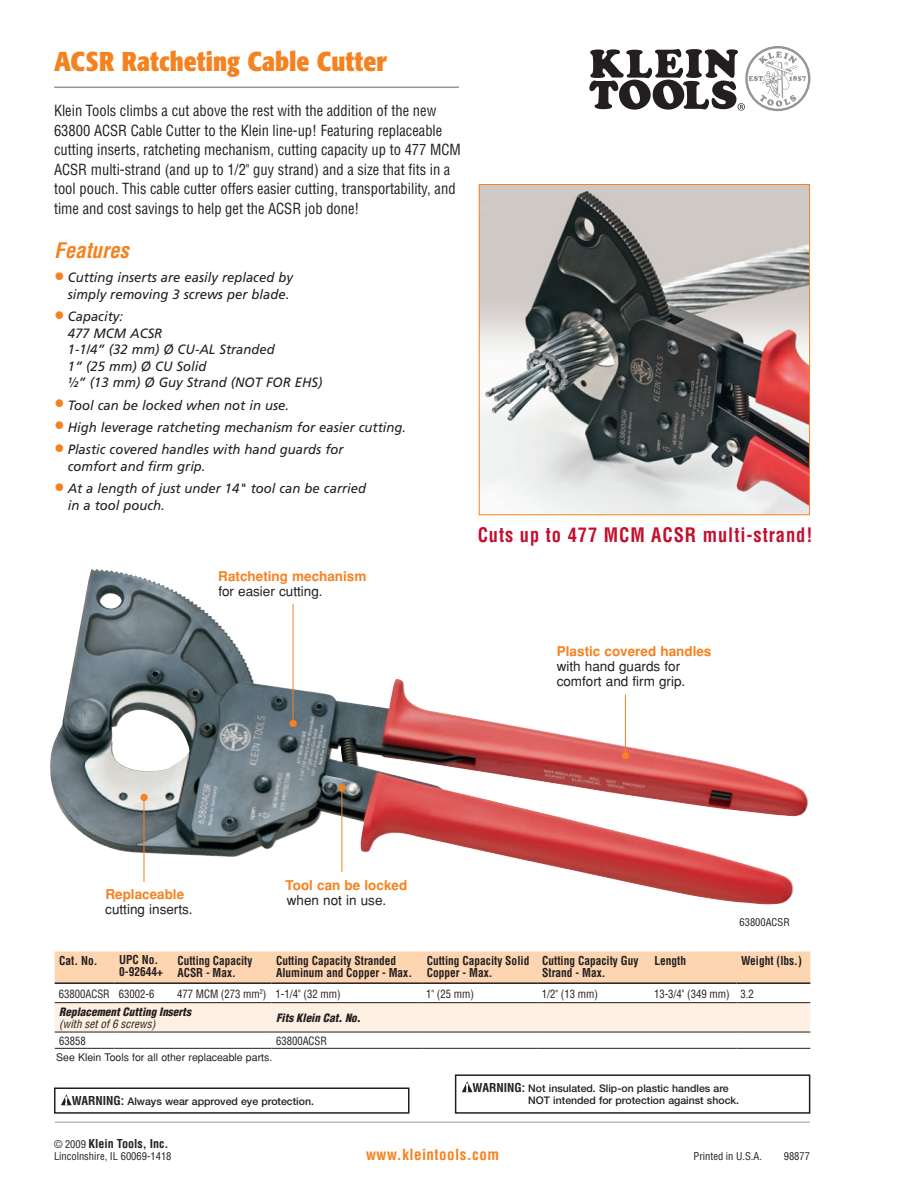
<style>
.page{position:relative;width:918px;height:1188px;background:#fff}
.page>*{position:absolute;margin:0;border:0;box-sizing:border-box;transform-origin:0 0}
.right_page_running_h{font:700 condensed 27px "Formata";color:#f58220}
.INTRODUCTION_TEXT{font:italic 700 condensed 21px "Helvetica";color:#f58220}
.Chart_Text{font:700 condensed 19.5px "Helvetica";letter-spacing:.05em;color:#c3102f;scale:.95 1}
.Copy-Bullets{font:condensed 15px/19.5px "Helvetica";color:#231f20}
.edp{font:700 condensed 15px "Helvetica";letter-spacing:.03em;color:#f58220}
.catalog-bullet-copy{font:italic 13.5px/16.5px "Frutiger";color:#231f20}
.walkaround-bullets{font:13.5px/15px "Helvetica";color:#231f20}
.walkaround-bullets-2{font:700 13.5px/15px "Helvetica";color:#f58220}
.Chart_Head{font:700 condensed 12px/12px "Helvetica";color:#231f20;scale:.95 1}
.Chart_Head-2{font:700 condensed 12px/12px "Helvetica";color:#231f20;scale:.94 1}
.edp-2{font:700 condensed 12px "Helvetica";color:#231f20}
.Chart_Text-2{font:condensed 11.25px "Helvetica";color:#231f20;scale:.95 1}
.Chart_Subhead{font:italic 900 condensed 11.25px/11.2px "Helvetica";color:#231f20}
.warning_box_copy{font:500 10.5px/12px "Helvetica Neue";color:#231f20}
.edp-3{font:condensed 10.5px "Helvetica";color:#231f20}
.t1{font:10.5px "Helvetica";color:#231f20}
.Image_ID{font:condensed 10.5px "Helvetica";color:#231f20}
.s1{font-family:"Helvetica Neue";font-weight:700;font-style:normal;font-stretch:condensed;font-size:21.9px;color:#f58220}
.s2{font-weight:400;color:#231f20}
.s3{font-weight:700;color:#f58220}
.s4{font-weight:400}
.s5{font-family:"Helvetica";font-weight:700;font-stretch:condensed;font-size:12px}
.s6{font-weight:400;font-size:10.5px}
</style>
<div class="page">
<img style="left:481px;top:186px;width:327px;height:327px">
<div style="left:479px;top:184px;width:331px;height:331px;border:1px solid #f58220"></div>
<svg style="left:589px;top:46px;width:221px;height:65px"></svg>
<hr style="left:54px;top:87px;width:405px;height:1px;background:#939598">
<svg style="left:61px;top:1094px;width:11px;height:11px"></svg>
<div style="left:54px;top:1087px;width:356px;height:27px;border:2px solid #231f20"></div>
<svg style="left:462px;top:1081px;width:11px;height:11px"></svg>
<div style="left:455px;top:1074px;width:355px;height:40px;border:2px solid #231f20"></div>
<hr style="left:55px;top:1121px;width:755px;height:2px;background:#bcbdc0">
<img style="left:50px;top:602px;width:759px;height:303px">
<div style="left:622px;top:752px;width:7px;height:7px;background:#f58220;border-radius:50%"></div>
<hr style="left:625px;top:694px;width:1px;height:59px;background:#f58220">
<div style="left:338px;top:784px;width:8px;height:7px;background:#f58220;border-radius:50%"></div>
<hr style="left:342px;top:790px;width:1px;height:82px;background:#f58220">
<div style="left:140px;top:794px;width:8px;height:7px;background:#f58220;border-radius:50%"></div>
<hr style="left:144px;top:800px;width:1px;height:82px;background:#f58220">
<div style="left:289px;top:720px;width:8px;height:7px;background:#f58220;border-radius:50%"></div>
<hr style="left:293px;top:604px;width:1px;height:117px;background:#f58220">
<svg style="left:55px;top:951px;width:755px;height:81px"></svg>
<hr style="left:55px;top:1002px;width:60px;height:1px;background:#231f20">
<hr style="left:115px;top:1002px;width:58px;height:1px;background:#231f20">
<hr style="left:173px;top:1002px;width:99px;height:1px;background:#231f20">
<hr style="left:272px;top:1002px;width:150px;height:1px;background:#231f20">
<hr style="left:422px;top:1002px;width:116px;height:1px;background:#231f20">
<hr style="left:538px;top:1002px;width:112px;height:1px;background:#231f20">
<hr style="left:650px;top:1002px;width:86px;height:1px;background:#231f20">
<hr style="left:736px;top:1002px;width:74px;height:1px;background:#231f20">
<hr style="left:55px;top:1032px;width:60px;height:1px;background:#231f20">
<hr style="left:115px;top:1032px;width:58px;height:1px;background:#231f20">
<hr style="left:173px;top:1032px;width:99px;height:1px;background:#231f20">
<hr style="left:272px;top:1032px;width:150px;height:1px;background:#231f20">
<hr style="left:422px;top:1032px;width:116px;height:1px;background:#231f20">
<hr style="left:538px;top:1032px;width:112px;height:1px;background:#231f20">
<hr style="left:650px;top:1032px;width:86px;height:1px;background:#231f20">
<hr style="left:736px;top:1032px;width:74px;height:1px;background:#231f20">
<hr style="left:55px;top:982px;width:60px;height:2px;background:#231f20">
<hr style="left:115px;top:982px;width:58px;height:2px;background:#231f20">
<hr style="left:173px;top:982px;width:99px;height:2px;background:#231f20">
<hr style="left:272px;top:982px;width:150px;height:2px;background:#231f20">
<hr style="left:422px;top:982px;width:116px;height:2px;background:#231f20">
<hr style="left:538px;top:982px;width:112px;height:2px;background:#231f20">
<hr style="left:650px;top:982px;width:86px;height:2px;background:#231f20">
<hr style="left:736px;top:982px;width:74px;height:2px;background:#231f20">
<hr style="left:55px;top:1048px;width:60px;height:1px;background:#231f20">
<hr style="left:115px;top:1048px;width:58px;height:1px;background:#231f20">
<hr style="left:173px;top:1048px;width:99px;height:1px;background:#231f20">
<hr style="left:272px;top:1048px;width:150px;height:1px;background:#231f20">
<hr style="left:422px;top:1048px;width:116px;height:1px;background:#231f20">
<hr style="left:538px;top:1048px;width:112px;height:1px;background:#231f20">
<hr style="left:650px;top:1048px;width:86px;height:1px;background:#231f20">
<hr style="left:736px;top:1048px;width:74px;height:1px;background:#231f20">
<p class="right_page_running_h" style="left:54px;top:45px;width:335px">ACSR Ratcheting Cable Cutter</p>
<p class="Copy-Bullets" style="left:54px;top:101px;width:408px">Klein Tools climbs a cut above the rest with the addition of the new 63800 ACSR Cable Cutter to the Klein line-up! Featuring replaceable cutting inserts, ratcheting mechanism, cutting capacity up to 477 MCM ACSR multi-strand (and up to 1/2" guy strand) and a size that fits in a tool pouch. This cable cutter offers easier cutting, transportability, and time and cost savings to help get the ACSR job done!</p>
<p class="INTRODUCTION_TEXT" style="left:54px;top:237px;width:76px">Features</p>
<p class="catalog-bullet-copy" style="left:54px;top:269px;width:240px;text-align:right"><span class="s1">•</span> Cutting inserts are easily replaced by simply removing 3 screws per blade.</p>
<p class="catalog-bullet-copy" style="left:68px;top:308px;width:256px;text-indent:-14px"><span class="s1">•</span> Capacity:<br>477 MCM ACSR<br>1-1/4” (32 mm) Ø CU-AL Stranded<br>1” (25 mm) Ø CU Solid<br>½” (13 mm) Ø Guy Strand (NOT FOR EHS)</p>
<p class="catalog-bullet-copy" style="left:54px;top:397px;width:236px"><span class="s1">•</span> Tool can be locked when not in use.</p>
<p class="catalog-bullet-copy" style="left:54px;top:419px;width:353px"><span class="s1">•</span> High leverage ratcheting mechanism for easier cutting.</p>
<p class="catalog-bullet-copy" style="left:68px;top:441px;width:277px;text-indent:-14px"><span class="s1">•</span> Plastic covered handles with hand guards for comfort and firm grip.</p>
<p class="catalog-bullet-copy" style="left:68px;top:480px;width:300px;text-indent:-14px"><span class="s1">•</span> At a length of just under 14" tool can be carried in a tool pouch.</p>
<p class="walkaround-bullets-2" style="left:218px;top:568px;width:150px">Ratcheting mechanism <span class="s2">for easier cutting.</span></p>
<p class="Chart_Text" style="left:478px;top:523px;width:354px">Cuts up to 477 MCM ACSR multi-strand!</p>
<p class="walkaround-bullets" style="left:557px;top:644px;width:156px"><span class="s3">Plastic covered handles </span>with hand guards for comfort and firm grip.</p>
<p class="walkaround-bullets" style="left:105px;top:887px;width:89px"><span class="s3">Replaceable </span>cutting inserts.</p>
<p class="walkaround-bullets-2" style="left:286px;top:877px;width:123px">Tool can be locked <span class="s2">when not in use.</span></p>
<p class="Image_ID" style="left:740px;top:915px;width:52px">63800ACSR</p>
<p class="Chart_Head" style="left:59px;top:955px;width:42px">Cat. No.</p>
<p class="Chart_Head" style="left:119px;top:954px;width:47px">UPC No.<br>0-92644+</p>
<p class="Chart_Head-2" style="left:177px;top:955px;width:81px">Cutting Capacity<br>ACSR - Max.</p>
<p class="Chart_Head" style="left:276px;top:955px;width:145px">Cutting Capacity Stranded<br>Aluminum and Copper - Max.</p>
<p class="Chart_Head" style="left:427px;top:955px;width:110px">Cutting Capacity Solid<br>Copper - Max.</p>
<p class="Chart_Head" style="left:542px;top:955px;width:103px">Cutting Capacity Guy<br>Strand - Max.</p>
<p class="Chart_Head" style="left:654px;top:955px;width:35px">Length</p>
<p class="Chart_Head" style="left:741px;top:955px;width:66px">Weight (lbs.)</p>
<p class="Chart_Text-2" style="left:59px;top:987px;width:55px">63800ACSR</p>
<p class="Chart_Text-2" style="left:119px;top:987px;width:39px">63002-6</p>
<p class="Chart_Text-2" style="left:177px;top:987px;width:96px">477 MCM (273 mm<sup>2</sup>)</p>
<p class="Chart_Text-2" style="left:276px;top:987px;width:70px">1-1/4" (32 mm)</p>
<p class="Chart_Text-2" style="left:426px;top:987px;width:52px">1" (25 mm)</p>
<p class="Chart_Text-2" style="left:542px;top:987px;width:61px">1/2" (13 mm)</p>
<p class="Chart_Text-2" style="left:654px;top:987px;width:81px">13-3/4" (349 mm)</p>
<p class="Chart_Text-2" style="left:741px;top:987px;width:16px">3.2</p>
<p class="Chart_Subhead" style="left:59px;top:1006px;width:133px">Replacement Cutting Inserts <span class="s4">(with set of 6 screws)</span></p>
<p class="Chart_Subhead" style="left:276px;top:1012px;width:86px">Fits Klein Cat. No.</p>
<p class="Chart_Text-2" style="left:59px;top:1034px;width:30px">63858</p>
<p class="Chart_Text-2" style="left:276px;top:1034px;width:55px">63800ACSR</p>
<p class="t1" style="left:56px;top:1051px;width:218px">See Klein Tools for all other replaceable parts.</p>
<p class="warning_box_copy" style="left:72px;top:1095px;width:244px"><span class="s5">WARNING:</span> Always wear approved eye protection.</p>
<p class="warning_box_copy" style="left:528px;top:1082px;width:212px;text-indent:-56px"><span class="s5">WARNING:</span> Not insulated. Slip-on plastic handles are<br>NOT intended for protection against shock.</p>
<p class="edp-2" style="left:54px;top:1136px;width:116px"><span class="s6">© 2009</span> Klein Tools, Inc.</p>
<p class="edp-3" style="left:54px;top:1149px;width:119px">Lincolnshire, IL 60069-1418</p>
<p class="edp" style="left:366px;top:1146px;width:134px">www.kleintools.com</p>
<p class="edp-3" style="left:694px;top:1150px;width:70px">Printed in U.S.A.</p>
<p class="edp-3" style="left:784px;top:1150px;width:28px">98877</p>
</div>
